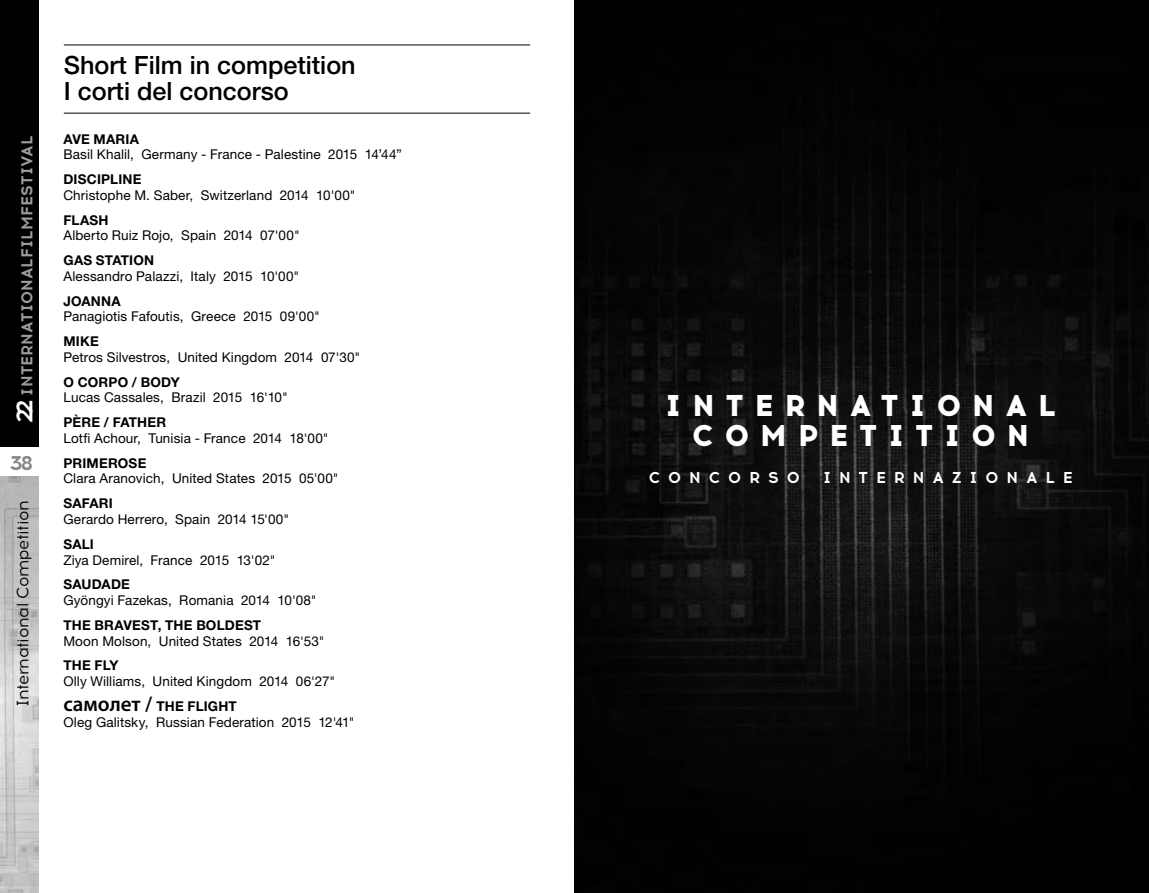
<style>
.page{position:relative;width:1149px;height:893px;background:#fff}
.page>*{position:absolute;margin:0;border:0;box-sizing:border-box;transform-origin:0 0}
.t1{font:800 30px/30px "Acrom";letter-spacing:.36em;color:#fff;text-align:center}
.t2{font:500 25.2px/26.4px "Helvetica Neue";color:#000}
.t3{font:700 20.25px "Acrom";color:#878786}
.t4{font:16.5px "Acrom";letter-spacing:-.025em;color:#000}
.t5{font:700 15.75px "Acrom";letter-spacing:.01em;color:#9c9c9c}
.t6{font:700 15.75px "Acrom";letter-spacing:.5em;color:#fff}
.t7{font:13.5px/24.8px "Helvetica Neue";letter-spacing:.01em;color:#000}
.t8{font:700 13.5px "Helvetica Neue";letter-spacing:.015em;color:#000}
.s1{font-size:22.5px;color:#fff}
.s2{font-family:"Myriad Pro";font-weight:600;font-size:21px}
.s3{font-weight:700}
</style>
<div class="page">
<div style="left:0;top:0;width:38px;height:446px;background:#000"></div>
<img style="left:0;top:476px;width:38px;height:417px">
<img style="left:574px;top:0;width:574px;height:893px">
<hr style="left:64px;top:45px;width:466px;height:1px;background:#000">
<hr style="left:64px;top:113px;width:466px;height:1px;background:#000">
<p class="t5" style="left:16px;top:423px;width:288px;rotate:-90deg"><span class="s1">22</span> INTERNATIONALFILMFESTIVAL</p>
<h3 class="t3" style="left:10px;top:449px;width:25px">38</h3>
<p class="t4" style="left:12px;top:707px;width:208px;rotate:-90deg">International Competition</p>
<h2 class="t2" style="left:64px;top:51px;width:293px">Short Film in competition<br>I corti del concorso</h2>
<p class="t8" style="left:63px;top:131px;width:77px">AVE MARIA</p>
<p class="t7" style="left:63px;top:142px;width:340px">Basil Khalil, Germany - France - Palestine 2015 14’44”</p>
<p class="t8" style="left:63px;top:171px;width:80px">DISCIPLINE</p>
<p class="t7" style="left:63px;top:183px;width:293px">Christophe M. Saber, Switzerland 2014 10'00"</p>
<p class="t8" style="left:63px;top:212px;width:47px">FLASH</p>
<p class="t7" style="left:63px;top:223px;width:238px">Alberto Ruiz Rojo, Spain 2014 07'00"</p>
<p class="t8" style="left:63px;top:252px;width:92px">GAS STATION</p>
<p class="t7" style="left:63px;top:264px;width:237px">Alessandro Palazzi, Italy 2015 10'00"</p>
<p class="t8" style="left:63px;top:293px;width:59px">JOANNA</p>
<p class="t7" style="left:63px;top:304px;width:258px">Panagiotis Fafoutis, Greece 2015 09'00"</p>
<p class="t8" style="left:63px;top:333px;width:37px">MIKE</p>
<p class="t7" style="left:63px;top:345px;width:298px">Petros Silvestros, United Kingdom 2014 07'30"</p>
<p class="t8" style="left:63px;top:374px;width:118px">O CORPO / BODY</p>
<p class="t7" style="left:63px;top:385px;width:226px">Lucas Cassales, Brazil 2015 16'10"</p>
<p class="t8" style="left:63px;top:414px;width:104px">PÈRE / FATHER</p>
<p class="t7" style="left:63px;top:426px;width:267px">Lotfi Achour, Tunisia - France 2014 18'00"</p>
<p class="t8" style="left:63px;top:455px;width:84px">PRIMEROSE</p>
<p class="t7" style="left:63px;top:466px;width:277px">Clara Aranovich, United States 2015 05'00"</p>
<p class="t8" style="left:63px;top:495px;width:51px">SAFARI</p>
<p class="t7" style="left:63px;top:507px;width:227px">Gerardo Herrero, Spain 2014 15'00"</p>
<p class="t8" style="left:63px;top:536px;width:32px">SALI</p>
<p class="t7" style="left:63px;top:547px;width:213px">Ziya Demirel, France 2015 13'02"</p>
<p class="t8" style="left:63px;top:576px;width:68px">SAUDADE</p>
<p class="t7" style="left:63px;top:588px;width:254px">Gyöngyi Fazekas, Romania 2014 10'08"</p>
<p class="t8" style="left:63px;top:617px;width:199px">THE BRAVEST, THE BOLDEST</p>
<p class="t7" style="left:63px;top:628px;width:262px">Moon Molson, United States 2014 16'53"</p>
<p class="t8" style="left:63px;top:657px;width:57px">THE FLY</p>
<p class="t7" style="left:63px;top:669px;width:273px">Olly Williams, United Kingdom 2014 06'27" <span class="s2">cамолет /</span> <span class="s3">THE FLIGHT</span></p>
<p class="t7" style="left:63px;top:709px;width:292px">Oleg Galitsky, Russian Federation 2015 12'41"</p>
<h1 class="t1" style="left:665px;top:390px;width:392px">INTERNATIONAL<br>COMPETITION</h1>
<p class="t6" style="left:648px;top:467px;width:152px">CONCORSO</p>
<p class="t6" style="left:822px;top:467px;width:251px">INTERNAZIONALE</p>
</div>
